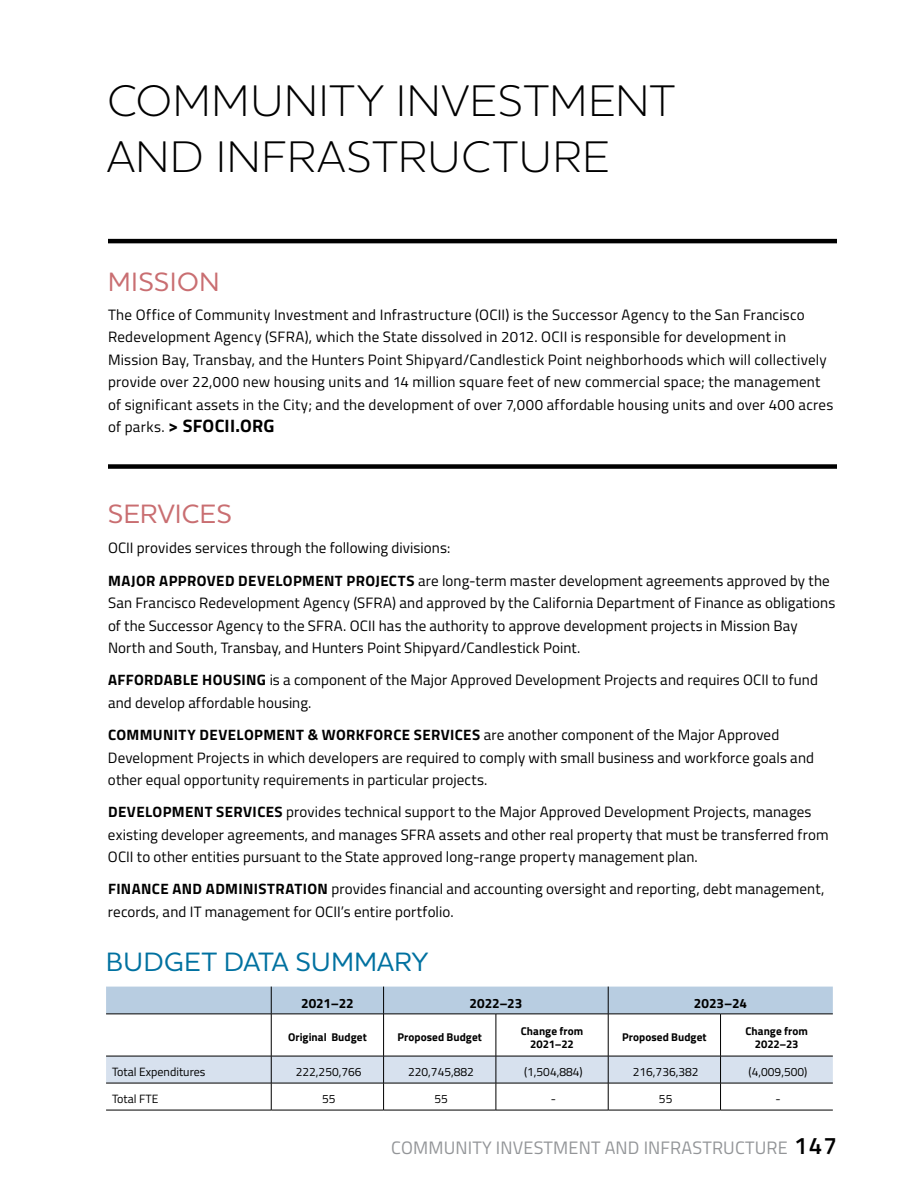
<style>
.page{position:relative;width:918px;height:1188px;background:#fff}
.page>*{position:absolute;margin:0;border:0;box-sizing:border-box;transform-origin:0 0}
.t1{font:300 45px/55.5px "Houschka Pro";letter-spacing:.03em;color:#000}
.t2{font:500 27px "Houschka Pro";letter-spacing:.01em;color:#0071a0}
.t3{font:500 27px "Houschka Pro";letter-spacing:.02em;color:#c96e71}
.t4{font:18px "Titillium Web";letter-spacing:.01em;color:#939598}
.t5{font:700 18px "Titillium Web";letter-spacing:.015em;color:#000}
.t6{font:15px/22.5px "Titillium Web";letter-spacing:.01em;color:#000}
.t7{font:700 13.5px "Titillium Web";color:#000}
.t8{font:12px "Titillium Web";color:#000}
.t9{font:700 11.25px/13.5px "Titillium Web";letter-spacing:.005em;color:#000;text-align:center}
.s1{font-weight:400;font-size:15px}
.s2{font-weight:700}
.s3{font-weight:600;font-size:24px;color:#000}
</style>
<div class="page">
<svg style="left:106px;top:1015px;width:727px;height:41px"></svg>
<hr style="left:106px;top:1110px;width:165px;height:1px;background:#000">
<hr style="left:271px;top:1110px;width:113px;height:1px;background:#000">
<hr style="left:384px;top:1110px;width:112px;height:1px;background:#000">
<hr style="left:608px;top:1110px;width:113px;height:1px;background:#000">
<hr style="left:496px;top:1110px;width:112px;height:1px;background:#000">
<hr style="left:721px;top:1110px;width:112px;height:1px;background:#000">
<hr style="left:271px;top:1014px;width:1px;height:42px;background:#000">
<hr style="left:383px;top:1014px;width:1px;height:42px;background:#000">
<hr style="left:496px;top:1014px;width:1px;height:42px;background:#000">
<hr style="left:608px;top:1014px;width:1px;height:42px;background:#000">
<hr style="left:720px;top:1014px;width:1px;height:42px;background:#000">
<svg style="left:106px;top:1057px;width:727px;height:53px"></svg>
<hr style="left:106px;top:1083px;width:165px;height:1px;background:#000">
<div style="left:106px;top:987px;width:727px;height:27px;background:#b8cde1"></div>
<hr style="left:106px;top:1014px;width:165px;height:1px;background:#000">
<hr style="left:271px;top:1014px;width:113px;height:1px;background:#000">
<hr style="left:384px;top:1014px;width:112px;height:1px;background:#000">
<hr style="left:496px;top:1014px;width:112px;height:1px;background:#000">
<hr style="left:608px;top:1014px;width:113px;height:1px;background:#000">
<hr style="left:721px;top:1014px;width:112px;height:1px;background:#000">
<hr style="left:106px;top:1056px;width:165px;height:1px;background:#000">
<hr style="left:271px;top:1056px;width:113px;height:1px;background:#000">
<hr style="left:384px;top:1056px;width:112px;height:1px;background:#000">
<hr style="left:496px;top:1056px;width:112px;height:1px;background:#000">
<hr style="left:608px;top:1056px;width:113px;height:1px;background:#000">
<hr style="left:721px;top:1056px;width:112px;height:1px;background:#000">
<hr style="left:108px;top:239px;width:729px;height:4px;background:#000">
<div style="left:108px;top:464px;width:729px;height:5px;background:#000"></div>
<h1 class="t1" style="left:107px;top:72px;width:569px">COMMUNITY INVESTMENT<br>AND INFRASTRUCTURE</h1>
<h2 class="t3" style="left:108px;top:264px;width:113px">MISSION</h2>
<p class="t6" style="left:108px;top:303px;width:727px">The Office of Community Investment and Infrastructure (OCII) is the Successor Agency to the San Francisco Redevelopment Agency (SFRA), which the State dissolved in 2012. OCII is responsible for development in Mission Bay, Transbay, and the Hunters Point Shipyard/Candlestick Point neighborhoods which will collectively provide over 22,000 new housing units and 14 million square feet of new commercial space; the management of significant assets in the City; and the development of over 7,000 affordable housing units and over 400 acres</p>
<p class="t5" style="left:108px;top:412px;width:168px"><span class="s1">of parks.</span> &gt; SFOCII.ORG</p>
<h2 class="t3" style="left:108px;top:496px;width:125px">SERVICES</h2>
<p class="t6" style="left:108px;top:531px;width:723px;line-height:32.2px">OCII provides services through the following divisions:<br><span class="s2">MAJOR APPROVED DEVELOPMENT PROJECTS</span> are long-term master development agreements approved by the</p>
<p class="t6" style="left:108px;top:591px;width:729px">San Francisco Redevelopment Agency (SFRA) and approved by the California Department of Finance as obligations of the Successor Agency to the SFRA. OCII has the authority to approve development projects in Mission Bay<br>North and South, Transbay, and Hunters Point Shipyard/Candlestick Point.</p>
<p class="t6" style="left:108px;top:668px;width:712px"><span class="s2">AFFORDABLE HOUSING</span> is a component of the Major Approved Development Projects and requires OCII to fund and develop affordable housing.</p>
<p class="t6" style="left:108px;top:723px;width:708px"><span class="s2">COMMUNITY DEVELOPMENT &amp; WORKFORCE SERVICES</span> are another component of the Major Approved<br>Development Projects in which developers are required to comply with small business and workforce goals and other equal opportunity requirements in particular projects.</p>
<p class="t6" style="left:108px;top:800px;width:722px"><span class="s2">DEVELOPMENT SERVICES</span> provides technical support to the Major Approved Development Projects, manages existing developer agreements, and manages SFRA assets and other real property that must be transferred from<br>OCII to other entities pursuant to the State approved long-range property management plan.</p>
<p class="t6" style="left:108px;top:877px;width:718px"><span class="s2">FINANCE AND ADMINISTRATION</span> provides financial and accounting oversight and reporting, debt management, records, and IT management for OCII’s entire portfolio.</p>
<h2 class="t2" style="left:106px;top:944px;width:324px">BUDGET DATA SUMMARY</h2>
<p class="t7" style="left:301px;top:993px;width:54px">2021–22</p>
<p class="t7" style="left:470px;top:993px;width:54px">2022–23</p>
<p class="t7" style="left:694px;top:993px;width:55px">2023–24</p>
<p class="t9" style="left:288px;top:1030px;width:80px">Original Budget</p>
<p class="t9" style="left:397px;top:1030px;width:86px">Proposed Budget</p>
<p class="t9" style="left:521px;top:1023px;width:64px">Change from<br>2021–22</p>
<p class="t9" style="left:622px;top:1030px;width:86px">Proposed Budget</p>
<p class="t9" style="left:746px;top:1023px;width:64px">Change from<br>2022–23</p>
<p class="t8" style="left:112px;top:1063px;width:95px">Total Expenditures</p>
<p class="t8" style="left:296px;top:1063px;width:67px">222,250,766</p>
<p class="t8" style="left:408px;top:1063px;width:67px">220,745,882</p>
<p class="t8" style="left:524px;top:1063px;width:60px">(1,504,884)</p>
<p class="t8" style="left:633px;top:1063px;width:67px">216,736,382</p>
<p class="t8" style="left:749px;top:1063px;width:60px">(4,009,500)</p>
<p class="t8" style="left:112px;top:1090px;width:48px">Total FTE</p>
<p class="t8" style="left:322px;top:1090px;width:15px">55</p>
<p class="t8" style="left:434px;top:1090px;width:15px">55</p>
<p class="t8" style="left:551px;top:1090px;width:7px">-</p>
<p class="t8" style="left:659px;top:1090px;width:15px">55</p>
<p class="t8" style="left:775px;top:1090px;width:7px">-</p>
<p class="t4" style="left:391px;top:1135px;width:447px">COMMUNITY INVESTMENT AND INFRASTRUCTURE <span class="s3">147</span></p>
</div>
